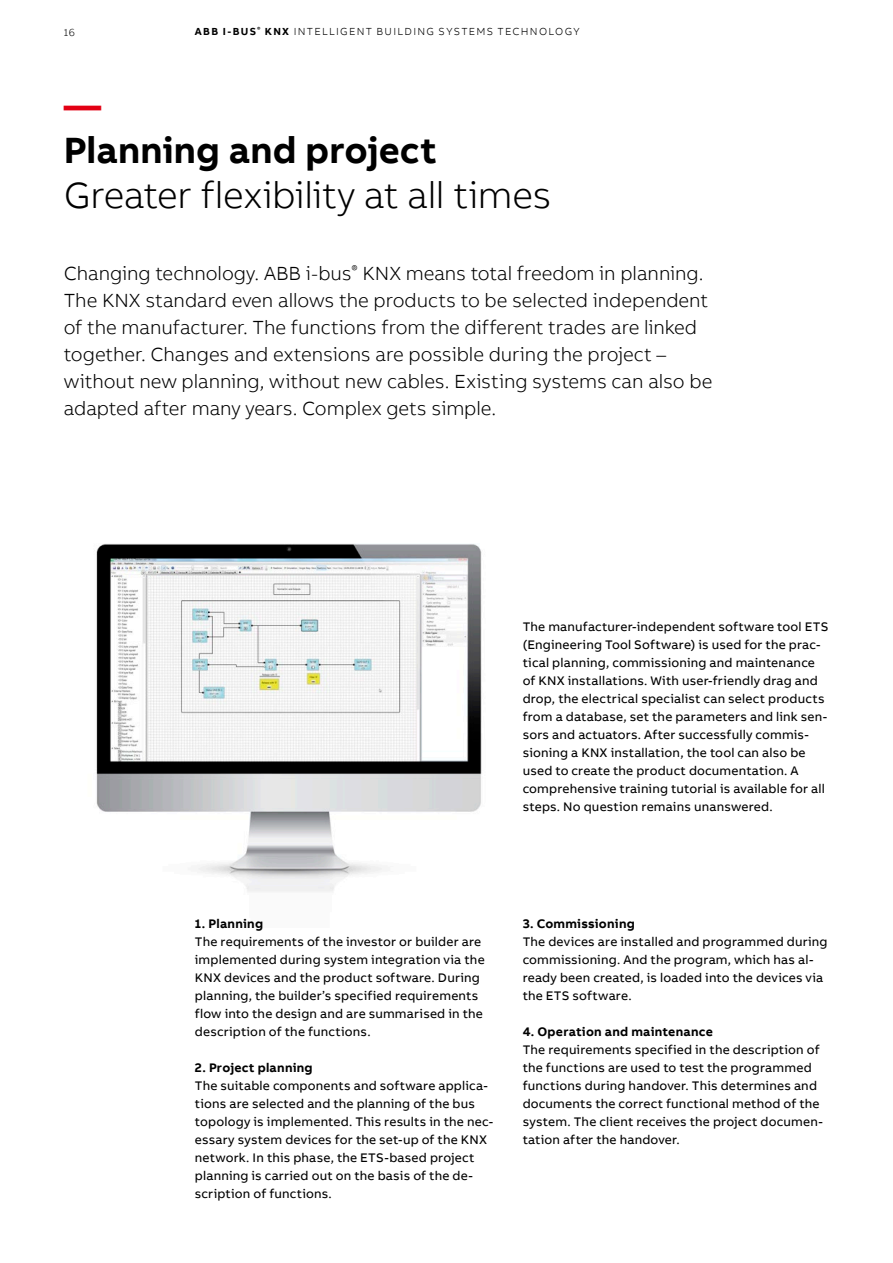
<style>
.page{position:relative;width:893px;height:1263px;background:#fff}
.page>*{position:absolute;margin:0;border:0;box-sizing:border-box;transform-origin:0 0}
.t1{font:300 37.5px "AB Bvoice";letter-spacing:-.01em;color:#000}
.t2{font:700 37.5px "AB Bvoice";color:#000}
.t3{font:700 37.5px "AB Bvoice";color:#e30014}
.t4{font:300 19.5px/27px "AB Bvoice";letter-spacing:-.005em;color:#000}
.t5{font:12.75px/18px "AB Bvoice";letter-spacing:.015em;color:#000}
.t6{font:700 12.75px "AB Bvoice";letter-spacing:.02em;color:#000}
.t7{font:300 10.5px "AB Bvoice";letter-spacing:.12em;color:#000}
.s1{font-weight:700}
</style>
<div class="page">
<img style="left:96px;top:544px;width:386px;height:348px">
<p class="t7" style="left:64px;top:26px;width:13px">16</p>
<p class="t7" style="left:195px;top:25px;width:386px"><span class="s1">ABB I-BUS</span><sup>®</sup> <span class="s1">KNX</span> INTELLIGENT BUILDING SYSTEMS TECHNOLOGY</p>
<h1 class="t3" style="left:64px;top:81px;width:39px">—</h1>
<h1 class="t2" style="left:64px;top:126px;width:374px">Planning and project</h1>
<h1 class="t1" style="left:64px;top:173px;width:489px">Greater flexibility at all times</h1>
<p class="t4" style="left:64px;top:260px;width:650px">Changing technology. ABB i-bus<sup>®</sup> KNX means total freedom in planning.<br>The KNX standard even allows the products to be selected independent of the manufacturer. The functions from the different trades are linked together. Changes and extensions are possible during the project – without new planning, without new cables. Existing systems can also be adapted after many years. Complex gets simple.</p>
<p class="t5" style="left:523px;top:618px;width:307px">The manufacturer-independent software tool ETS (Engineering Tool Software) is used for the prac&shy;tical planning, commissioning and maintenance of KNX installations. With user-friendly drag and drop, the electrical specialist can select products from a database, set the parameters and link sen&shy;sors and actuators. After successfully commis&shy;sioning a KNX installation, the tool can also be used to create the product documentation. A comprehensive training tutorial is available for all steps. No question remains unanswered.</p>
<p class="t6" style="left:195px;top:915px;width:70px">1. Planning</p>
<p class="t5" style="left:195px;top:933px;width:291px">The requirements of the investor or builder are implemented during system integration via the KNX devices and the product software. During planning, the builder’s specified requirements flow into the design and are summarised in the description of the functions.</p>
<p class="t6" style="left:195px;top:1059px;width:119px">2. Project planning</p>
<p class="t5" style="left:195px;top:1077px;width:300px">The suitable components and software applica&shy;tions are selected and the planning of the bus topology is implemented. This results in the nec&shy;essary system devices for the set-up of the KNX network. In this phase, the ETS-based project planning is carried out on the basis of the de&shy;scription of functions.</p>
<p class="t6" style="left:523px;top:915px;width:114px">3. Commissioning</p>
<p class="t5" style="left:523px;top:933px;width:306px">The devices are installed and programmed during commissioning. And the program, which has al&shy;ready been created, is loaded into the devices via the ETS software.</p>
<p class="t6" style="left:523px;top:1023px;width:192px">4. Operation and maintenance</p>
<p class="t5" style="left:523px;top:1041px;width:302px">The requirements specified in the description of the functions are used to test the programmed functions during handover. This determines and documents the correct functional method of the system. The client receives the project documen&shy;tation after the handover.</p>
</div>
